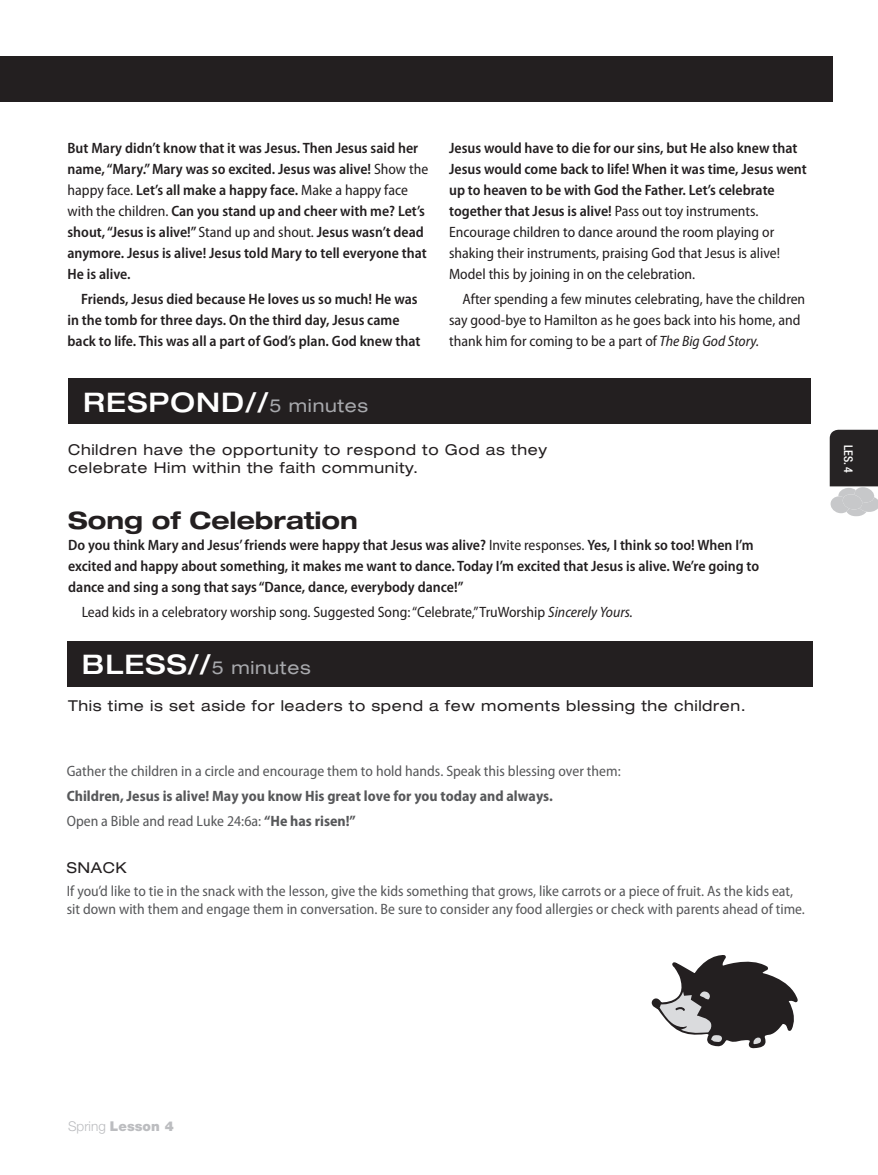
<style>
.page{position:relative;width:878px;height:1175px;background:#fff}
.page>*{position:absolute;margin:0;border:0;box-sizing:border-box;transform-origin:0 0}
.t1{font:500 expanded 27px "Helvetica Neue LT Std";letter-spacing:.04em;color:#fff}
.t2{font:700 expanded 24px "Helvetica Neue LT Std";color:#231f20}
.t3{font:expanded 18px "Helvetica Neue LT Std";letter-spacing:.04em;color:#a8a9ad}
.t4{font:600 semi-condensed 15px/21px "Myriad Pro";color:#231f20}
.t5{font:semi-condensed 15px/18px "Myriad Pro";color:#57585a}
.t6{font:semi-condensed 15px/21px "Myriad Pro";color:#231f20}
.t7{font:expanded 15px/18px "Helvetica Neue LT Std";letter-spacing:.04em;color:#231f20}
.t8{font:700 semi-condensed 15px/24.9px "Myriad Pro";color:#57585a}
.t9{font:900 13.5px "Helvetica Neue LT Std";color:#bcbdc0}
.t10{font:500 condensed 12px "Helvetica Neue LT Std";color:#fff}
.s1{font-weight:400}
.s2{font-style:italic}
.s3{font-weight:400;font-size:18px;color:#a8a9ad}
.s4{font-weight:500;font-size:27px;color:#fff}
.s5{font-weight:300}
</style>
<div class="page">
<svg style="left:829px;top:430px;width:49px;height:87px;background:#676667"></svg>
<div style="left:0;top:56px;width:832px;height:45px;background:#231f20"></div>
<div style="left:68px;top:378px;width:743px;height:45px;background:#231f20"></div>
<svg style="left:651px;top:955px;width:147px;height:94px"></svg>
<div style="left:67px;top:641px;width:745px;height:45px;background:#231f20"></div>
<p class="t4" style="left:68px;top:137px;width:362px">But Mary didn’t know that it was Jesus. Then Jesus said her name, “Mary.” Mary was so excited. Jesus was alive! <span class="s1">Show the happy face.</span> Let’s all make a happy face. <span class="s1">Make a happy face with the children.</span> Can you stand up and cheer with me? Let’s shout, “Jesus is alive!” <span class="s1">Stand up and shout.</span> Jesus wasn’t dead anymore. Jesus is alive! Jesus told Mary to tell everyone that He is alive.</p>
<p class="t4" style="left:68px;top:288px;width:354px;text-indent:14px">Friends, Jesus died because He loves us so much! He was in the tomb for three days. On the third day, Jesus came back to life. This was all a part of God’s plan. God knew that</p>
<p class="t4" style="left:449px;top:137px;width:359px">Jesus would have to die for our sins, but He also knew that Jesus would come back to life! When it was time, Jesus went up to heaven to be with God the Father. Let’s celebrate together that Jesus is alive! <span class="s1">Pass out toy instruments.<br>Encourage children to dance around the room playing or shaking their instruments, praising God that Jesus is alive!<br>Model this by joining in on the celebration.</span></p>
<p class="t6" style="left:449px;top:289px;width:357px;text-indent:14px">After spending a few minutes celebrating, have the children say good-bye to Hamilton as he goes back into his home, and thank him for coming to be a part of <span class="s2">The Big God Story.</span></p>
<h1 class="t1" style="left:83px;top:385px;width:286px">RESPOND//<span class="s3">5 minutes</span></h1>
<p class="t7" style="left:68px;top:440px;width:480px">Children have the opportunity to respond to God as they celebrate Him within the faith community.</p>
<h2 class="t2" style="left:68px;top:505px;width:291px">Song of Celebration</h2>
<p class="t4" style="left:68px;top:534px;width:692px">Do you think Mary and Jesus’ friends were happy that Jesus was alive? <span class="s1">Invite responses.</span> Yes, I think so too! When I’m excited and happy about something, it makes me want to dance. Today I’m excited that Jesus is alive. We’re going to dance and sing a song that says “Dance, dance, everybody dance!”</p>
<p class="t6" style="left:82px;top:601px;width:552px">Lead kids in a celebratory worship song. Suggested Song: “Celebrate,” TruWorship <span class="s2">Sincerely Yours.</span></p>
<p class="t3" style="left:82px;top:657px;width:230px"><span class="s4">BLESS//</span>5 minutes</p>
<p class="t7" style="left:68px;top:696px;width:679px">This time is set aside for leaders to spend a few moments blessing the children.</p>
<p class="t5" style="left:67px;top:762px;width:555px">Gather the children in a circle and encourage them to hold hands. Speak this blessing over them:</p>
<p class="t8" style="left:67px;top:783px;width:487px">Children, Jesus is alive! May you know His great love for you today and always.<br><span class="s1">Open a Bible and read Luke 24:6a:</span> “He has risen!”</p>
<p class="t7" style="left:67px;top:858px;width:62px">SNACK</p>
<p class="t5" style="left:67px;top:881px;width:739px">If you’d like to tie in the snack with the lesson, give the kids something that grows, like carrots or a piece of fruit. As the kids eat, sit down with them and engage them in conversation. Be sure to consider any food allergies or check with parents ahead of time.</p>
<p class="t10" style="left:855px;top:444px;width:30px;rotate:90deg">LES. 4</p>
<p class="t9" style="left:68px;top:1117px;width:107px"><span class="s5">Spring</span> Lesson 4</p>
</div>
